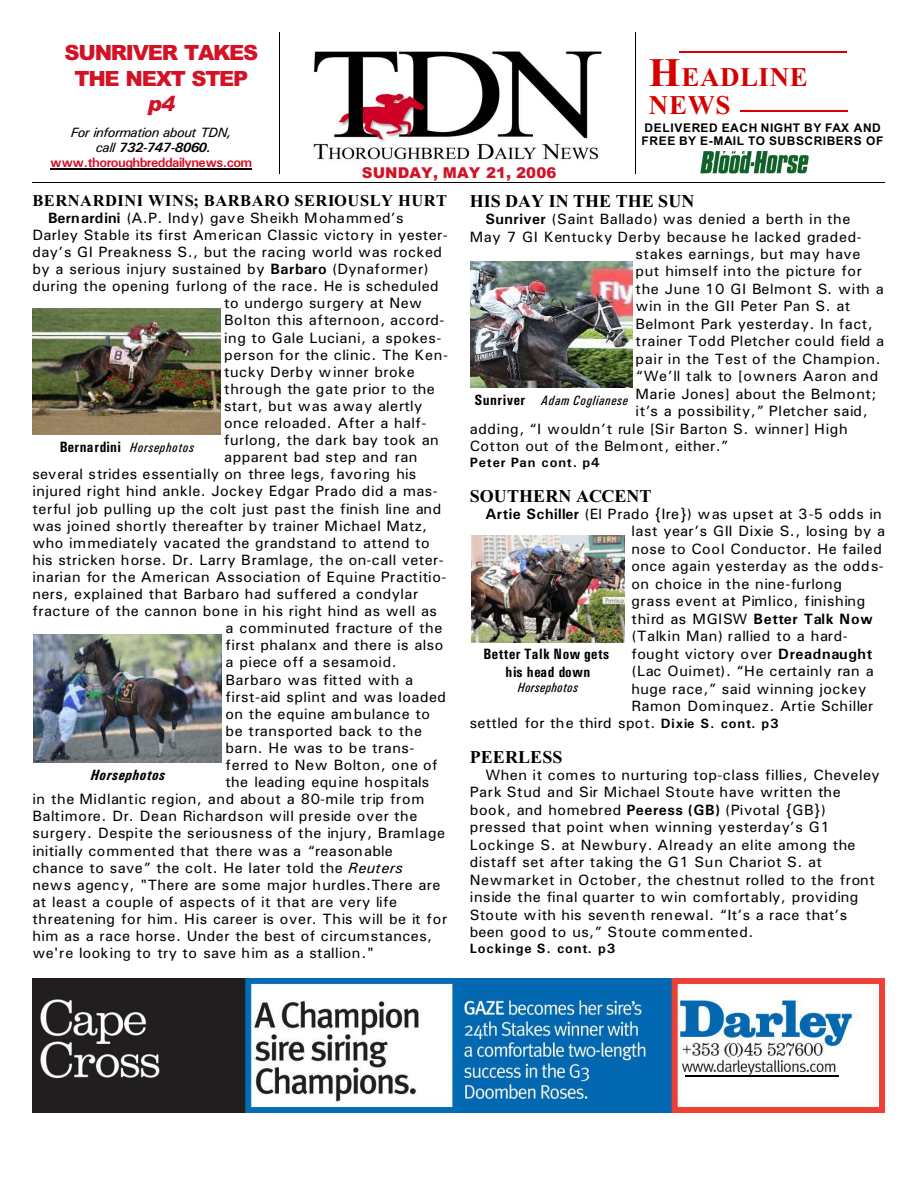
<style>
.page{position:relative;width:918px;height:1188px;background:#fff}
.page>*{position:absolute;margin:0;border:0;box-sizing:border-box;transform-origin:0 0}
.t1{font:700 27px/27.3px "Times New Roman";letter-spacing:.02em;color:#d60000}
.t2{font:900 21px/25.2px "Arial";letter-spacing:-.06em;color:#d41226;text-align:center}
.t3{font:italic 900 21px "Arial";color:#d41226}
.t4{font:700 18px "Times New Roman";letter-spacing:.005em;color:#000}
.t5{font:700 16.5px "Times New Roman";letter-spacing:.035em;color:#000}
.t6{font:15px/17.4px "Univers";letter-spacing:.03em;color:#000}
.t7{font:15px "Univers";letter-spacing:.01em;color:#000}
.t8{font:700 15px/17.2px "Univers Condensed";letter-spacing:.03em;color:#000;text-align:center}
.t9{font:700 15px "Univers";letter-spacing:.04em;color:#000}
.t10{font:900 15px "Arial";letter-spacing:.005em;color:#d41226}
.t11{font:italic 700 15px "Univers Condensed";letter-spacing:.03em;color:#000}
.t12{font:700 13.5px/15px "Univers";letter-spacing:-.04em;color:#d41226;text-align:center}
.t13{font:italic 13.5px "Univers Condensed";letter-spacing:.045em;color:#000}
.t14{font:700 13.5px "Univers";letter-spacing:.065em;color:#000}
.t15{font:italic 13.5px "Univers Condensed";letter-spacing:.02em;color:#000}
.t16{font:700 12px/12.8px "Arial";letter-spacing:.045em;color:#000}
.s1{font-weight:400;font-style:italic;color:#000}
.s2{font-style:italic;color:#000}
.s3{font-size:40.5px}
.s4{font-weight:700}
.s5{font-style:italic}
.s6{font-weight:700;font-style:normal;font-size:15px}
.s7{font-weight:400}
.s8{font-weight:700;font-size:13.5px}
</style>
<div class="page">
<hr style="left:50px;top:169px;width:201px;height:1px;background:#000">
<img style="left:313px;top:51px;width:289px;height:109px">
<img style="left:700px;top:151px;width:108px;height:23px">
<hr style="left:280px;top:32px;width:1px;height:142px;background:#000">
<hr style="left:635px;top:32px;width:1px;height:142px;background:#000">
<hr style="left:32px;top:183px;width:853px;height:1px;background:#000">
<img style="left:33px;top:309px;width:187px;height:126px">
<img style="left:34px;top:635px;width:187px;height:127px">
<img style="left:470px;top:262px;width:162px;height:126px">
<img style="left:471px;top:536px;width:153px;height:106px">
<hr style="left:680px;top:51px;width:167px;height:1px;background:#d60000">
<hr style="left:740px;top:111px;width:108px;height:1px;background:#d60000">
<img style="left:32px;top:979px;width:852px;height:133px">
<hr style="left:686px;top:1076px;width:153px;height:1px;background:#000">
<h2 class="t2" style="left:65px;top:43px;width:195px">SUNRIVER TAKES<br>THE NEXT STEP</h2>
<h2 class="t3" style="left:148px;top:95px;width:28px">p4</h2>
<p class="t12" style="left:50px;top:126px;width:204px"><span class="s1">For information about TDN,<br>call</span> <span class="s2">732-747-8060. </span>www.thoroughbreddailynews.com</p>
<p class="t10" style="left:362px;top:168px;width:196px">SUNDAY, MAY 21, 2006</p>
<h1 class="t1" style="left:649px;top:66px;width:160px"><span class="s3">H</span>EADLINE<br>NEWS</h1>
<p class="t16" style="left:641px;top:123px;width:244px">DELIVERED EACH NIGHT BY FAX AND<br>FREE BY E-MAIL TO SUBSCRIBERS OF</p>
<p class="t5" style="left:32px;top:195px;width:416px">BERNARDINI WINS; BARBARO SERIOUSLY HURT</p>
<p class="t6" style="left:48px;top:210px;width:357px"><span class="s4">Bernardini</span> (A.P. Indy) gave Sheikh Mohammed’s</p>
<p class="t6" style="left:32px;top:227px;width:417px">Darley Stable its first American Classic victory in yester-</p>
<p class="t6" style="left:32px;top:245px;width:411px">day’s GI Preakness S., but the racing world was rocked</p>
<p class="t6" style="left:32px;top:262px;width:398px">by a serious injury sustained by <span class="s4">Barbaro</span> (Dynaformer)</p>
<p class="t6" style="left:32px;top:279px;width:408px">during the opening furlong of the race. He is scheduled</p>
<p class="t6" style="left:224px;top:296px;width:199px">to undergo surgery at New</p>
<p class="t6" style="left:224px;top:313px;width:222px">Bolton this afternoon, accord-</p>
<p class="t6" style="left:224px;top:330px;width:219px">ing to Gale Luciani, a spokes-</p>
<p class="t6" style="left:224px;top:347px;width:225px">person for the clinic. The Ken-</p>
<p class="t6" style="left:224px;top:364px;width:192px">tucky Derby winner broke</p>
<p class="t6" style="left:224px;top:381px;width:212px">through the gate prior to the</p>
<p class="t7" style="left:224px;top:401px;width:200px">start, but was away alertly</p>
<p class="t6" style="left:224px;top:416px;width:204px">once reloaded. After a half-</p>
<p class="t6" style="left:224px;top:433px;width:216px">furlong, the dark bay took an</p>
<p class="t6" style="left:224px;top:450px;width:195px">apparent bad step and ran</p>
<p class="t7" style="left:32px;top:469px;width:385px">several strides essentially on three legs, favoring his</p>
<p class="t6" style="left:32px;top:484px;width:407px">injured right hind ankle. Jockey Edgar Prado did a mas-</p>
<p class="t6" style="left:32px;top:501px;width:410px">terful job pulling up the colt just past the finish line and</p>
<p class="t6" style="left:32px;top:518px;width:396px">was joined shortly thereafter by trainer Michael Matz,</p>
<p class="t6" style="left:32px;top:535px;width:399px">who immediately vacated the grandstand to attend to</p>
<p class="t6" style="left:32px;top:552px;width:413px">his stricken horse. Dr. Larry Bramlage, the on-call veter-</p>
<p class="t6" style="left:32px;top:569px;width:416px">inarian for the American Association of Equine Practitio-</p>
<p class="t6" style="left:32px;top:587px;width:387px">ners, explained that Barbaro had suffered a condylar</p>
<p class="t6" style="left:32px;top:604px;width:406px">fracture of the cannon bone in his right hind as well as</p>
<p class="t6" style="left:226px;top:621px;width:219px">a comminuted fracture of the</p>
<p class="t6" style="left:226px;top:638px;width:219px">first phalanx and there is also</p>
<p class="t6" style="left:226px;top:655px;width:173px">a piece off a sesamoid.</p>
<p class="t6" style="left:226px;top:672px;width:189px">Barbaro was fitted with a</p>
<p class="t6" style="left:226px;top:689px;width:222px">first-aid splint and was loaded</p>
<p class="t6" style="left:226px;top:706px;width:206px">on the equine ambulance to</p>
<p class="t6" style="left:226px;top:723px;width:198px">be transported back to the</p>
<p class="t6" style="left:226px;top:740px;width:190px">barn. He was to be trans-</p>
<p class="t6" style="left:226px;top:758px;width:214px">ferred to New Bolton, one of</p>
<p class="t7" style="left:226px;top:777px;width:205px">the leading equine hospitals</p>
<p class="t6" style="left:32px;top:792px;width:393px">in the Midlantic region, and about a 80-mile trip from</p>
<p class="t6" style="left:32px;top:809px;width:387px">Baltimore. Dr. Dean Richardson will preside over the</p>
<p class="t6" style="left:32px;top:826px;width:414px">surgery. Despite the seriousness of the injury, Bramlage</p>
<p class="t7" style="left:32px;top:845px;width:362px">initially commented that there was a “reasonable</p>
<p class="t6" style="left:32px;top:860px;width:372px">chance to save” the colt. He later told the <span class="s5">Reuters</span></p>
<p class="t6" style="left:32px;top:877px;width:410px">news agency, "There are some major hurdles.There are</p>
<p class="t6" style="left:32px;top:894px;width:366px">at least a couple of aspects of it that are very life</p>
<p class="t6" style="left:32px;top:911px;width:416px">threatening for him. His career is over. This will be it for</p>
<p class="t6" style="left:32px;top:929px;width:401px">him as a race horse. Under the best of circumstances,</p>
<p class="t6" style="left:32px;top:946px;width:343px">we're looking to try to save him as a stallion."</p>
<p class="t13" style="left:60px;top:443px;width:136px"><span class="s6">Bernardini</span> Horsephotos</p>
<p class="t11" style="left:91px;top:769px;width:76px">Horsephotos</p>
<p class="t4" style="left:470px;top:195px;width:226px">HIS DAY IN THE THE SUN</p>
<p class="t6" style="left:485px;top:212px;width:367px"><span class="s4">Sunriver</span> (Saint Ballado) was denied a berth in the</p>
<p class="t6" style="left:470px;top:229px;width:394px">May 7 GI Kentucky Derby because he lacked graded-</p>
<p class="t6" style="left:636px;top:246px;width:226px">stakes earnings, but may have</p>
<p class="t6" style="left:636px;top:264px;width:228px">put himself into the picture for</p>
<p class="t6" style="left:636px;top:281px;width:250px">the June 10 GI Belmont S. with a</p>
<p class="t6" style="left:636px;top:299px;width:216px">win in the GII Peter Pan S. at</p>
<p class="t6" style="left:636px;top:316px;width:239px">Belmont Park yesterday. In fact,</p>
<p class="t6" style="left:636px;top:334px;width:250px">trainer Todd Pletcher could field a</p>
<p class="t6" style="left:636px;top:351px;width:247px">pair in the Test of the Champion.</p>
<p class="t6" style="left:636px;top:369px;width:244px">“We’ll talk to [owners Aaron and</p>
<p class="t6" style="left:636px;top:386px;width:243px">Marie Jones] about the Belmont;</p>
<p class="t6" style="left:636px;top:404px;width:234px">it’s a possibility,” Pletcher said,</p>
<p class="t6" style="left:470px;top:421px;width:379px">adding, “I wouldn’t rule [Sir Barton S. winner] High</p>
<p class="t6" style="left:470px;top:439px;width:260px">Cotton out of the Belmont, either.”</p>
<p class="t14" style="left:470px;top:458px;width:131px">Peter Pan cont. p4</p>
<p class="t4" style="left:470px;top:489px;width:183px">SOUTHERN ACCENT</p>
<p class="t7" style="left:485px;top:509px;width:398px"><span class="s4">Artie Schiller</span> (El Prado {Ire}) was upset at 3-5 odds in</p>
<p class="t6" style="left:631px;top:524px;width:255px">last year’s GII Dixie S., losing by a</p>
<p class="t6" style="left:631px;top:541px;width:252px">nose to Cool Conductor. He failed</p>
<p class="t6" style="left:631px;top:559px;width:254px">once again yesterday as the odds-</p>
<p class="t6" style="left:631px;top:576px;width:212px">on choice in the nine-furlong</p>
<p class="t6" style="left:631px;top:594px;width:235px">grass event at Pimlico, finishing</p>
<p class="t9" style="left:631px;top:613px;width:243px"><span class="s7">third as MGISW</span> Better Talk Now</p>
<p class="t6" style="left:631px;top:629px;width:218px">(Talkin Man) rallied to a hard-</p>
<p class="t6" style="left:631px;top:646px;width:242px">fought victory over <span class="s4">Dreadnaught</span></p>
<p class="t6" style="left:631px;top:664px;width:244px">(Lac Ouimet). “He certainly ran a</p>
<p class="t6" style="left:631px;top:681px;width:236px">huge race,” said winning jockey</p>
<p class="t6" style="left:631px;top:698px;width:244px">Ramon Dominquez. Artie Schiller</p>
<p class="t6" style="left:470px;top:716px;width:311px">settled for the third spot. <span class="s8">Dixie S. cont. p3</span></p>
<p class="t4" style="left:470px;top:750px;width:94px">PEERLESS</p>
<p class="t6" style="left:470px;top:767px;width:412px;text-indent:16px">When it comes to nurturing top-class fillies, Cheveley Park Stud and Sir Michael Stoute have written the book, and homebred <span class="s4">Peeress (GB)</span> (Pivotal {GB}) pressed that point when winning yesterday’s G1<br>Lockinge S. at Newbury. Already an elite among the distaff set after taking the G1 Sun Chariot S. at Newmarket in October, the chestnut rolled to the front inside the final quarter to win comfortably, providing Stoute with his seventh renewal. “It’s a race that’s been good to us,” Stoute commented.</p>
<p class="t14" style="left:470px;top:944px;width:147px">Lockinge S. cont. p3</p>
<p class="t13" style="left:474px;top:396px;width:155px"><span class="s6">Sunriver</span> Adam Coglianese</p>
<p class="t8" style="left:483px;top:647px;width:127px">Better Talk Now gets his head down</p>
<p class="t15" style="left:518px;top:683px;width:62px">Horsephotos</p>
</div>
